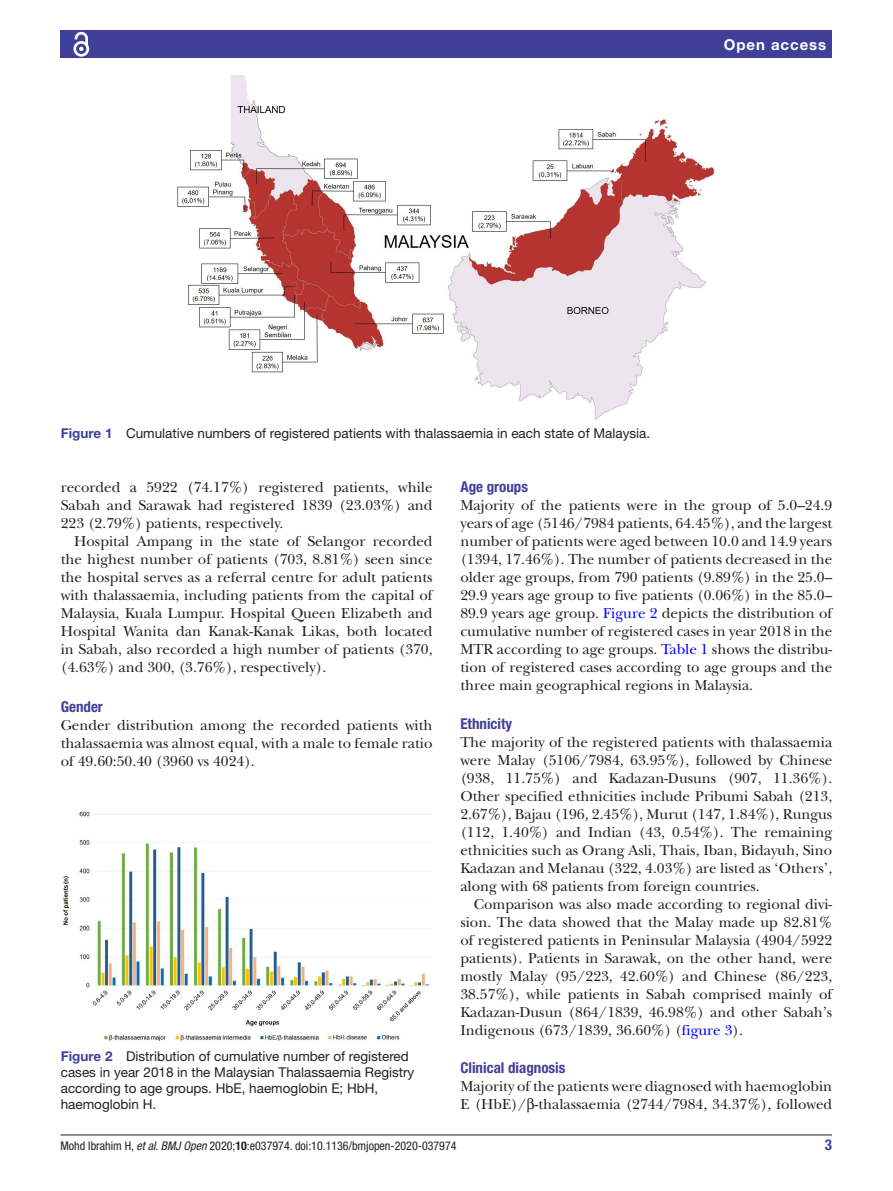
<style>
.page{position:relative;width:893px;height:1191px;background:#fff}
.page>*{position:absolute;margin:0;border:0;box-sizing:border-box;transform-origin:0 0}
.t1{font:15px/18px "New Baskerville";color:#231f20;text-align:justify}
.t2{font:700 condensed 15px "Helvetica Neue LT Std";color:#414099}
.t3{font:700 15px "Helvetica Neue LT Std";letter-spacing:.065em;color:#fff}
.t4{font:13.5px/16.2px "Helvetica Neue LT Std";color:#231f20}
.t5{font:condensed 12px "Helvetica Neue LT Std";color:#231f20}
.s1{font-weight:700;color:#414099}
.s2{color:#00f}
.s3{font-style:italic}
.s4{font-weight:700}
</style>
<div class="page">
<hr style="left:61px;top:1134px;width:771px;height:1px;background:#231f20">
<div style="left:61px;top:31px;width:771px;height:27px;background:#414099"></div>
<svg style="left:73px;top:31px;width:17px;height:26px"></svg>
<img style="left:177px;top:75px;width:538px;height:345px">
<img style="left:62px;top:810px;width:369px;height:231px">
<p class="t3" style="left:724px;top:35px;width:104px">Open access</p>
<p class="t4" style="left:61px;top:425px;width:591px"><span class="s1">Figure 1</span> Cumulative numbers of registered patients with thalassaemia in each state of Malaysia.</p>
<p class="t1" style="left:61px;top:478px;width:373px">recorded a 5922 (74.17%) registered patients, while Sabah and Sarawak had registered 1839 (23.03%) and 223 (2.79%) patients, respectively.</p>
<p class="t1" style="left:61px;top:532px;width:373px;text-indent:14px">Hospital Ampang in the state of Selangor recorded the highest number of patients (703, 8.81%) seen since the hospital serves as a referral centre for adult patients with thalassaemia, including patients from the capital of Malaysia, Kuala Lumpur. Hospital Queen Elizabeth and Hospital Wanita dan Kanak-Kanak Likas, both located in Sabah, also recorded a high number of patients (370, (4.63%) and 300, (3.76%), respectively).</p>
<p class="t2" style="left:61px;top:697px;width:44px">Gender</p>
<p class="t1" style="left:61px;top:716px;width:373px">Gender distribution among the recorded patients with thalassaemia was almost equal, with a male to female ratio of 49.60:50.40 (3960 vs 4024).</p>
<p class="t4" style="left:61px;top:1047px;width:355px"><span class="s1">Figure 2</span> Distribution of cumulative number of registered cases in year 2018 in the Malaysian Thalassaemia Registry according to age groups. HbE, haemoglobin E; HbH, haemoglobin H.</p>
<p class="t2" style="left:460px;top:478px;width:69px">Age groups</p>
<p class="t1" style="left:460px;top:496px;width:373px">Majority of the patients were in the group of 5.0–24.9 years of age (5146/7984 patients, 64.45%), and the largest number of patients were aged between 10.0 and 14.9 years (1394, 17.46%). The number of patients decreased in the older age groups, from 790 patients (9.89%) in the 25.0– 29.9 years age group to five patients (0.06%) in the 85.0– 89.9 years age group. <span class="s2">Figure 2</span> depicts the distribution of cumulative number of registered cases in year 2018 in the MTR according to age groups. <span class="s2">Table 1</span> shows the distribu&shy;tion of registered cases according to age groups and the three main geographical regions in Malaysia.</p>
<p class="t2" style="left:460px;top:714px;width:53px">Ethnicity</p>
<p class="t1" style="left:460px;top:733px;width:373px">The majority of the registered patients with thalassaemia were Malay (5106/7984, 63.95%), followed by Chinese (938, 11.75%) and Kadazan-Dusuns (907, 11.36%).<br>Other specified ethnicities include Pribumi Sabah (213, 2.67%), Bajau (196, 2.45%), Murut (147, 1.84%), Rungus (112, 1.40%) and Indian (43, 0.54%). The remaining ethnicities such as Orang Asli, Thais, Iban, Bidayuh, Sino Kadazan and Melanau (322, 4.03%) are listed as ‘Others’, along with 68 patients from foreign countries.</p>
<p class="t1" style="left:460px;top:895px;width:373px;text-indent:14px">Comparison was also made according to regional divi&shy;sion. The data showed that the Malay made up 82.81% of registered patients in Peninsular Malaysia (4904/5922 patients). Patients in Sarawak, on the other hand, were mostly Malay (95/223, 42.60%) and Chinese (86/223, 38.57%), while patients in Sabah comprised mainly of Kadazan-Dusun (864/1839, 46.98%) and other Sabah’s Indigenous (673/1839, 36.60%) (<span class="s2">figure 3</span>).</p>
<p class="t2" style="left:460px;top:1059px;width:107px">Clinical diagnosis</p>
<p class="t1" style="left:460px;top:1077px;width:373px">Majority of the patients were diagnosed with haemoglobin<br>E (HbE)/ -thalassaemia (2744/7984, 34.37%), followed</p>
<p class="t5" style="left:61px;top:1138px;width:398px">Mohd Ibrahim H, <span class="s3">et al</span>. <span class="s3">BMJ Open</span> 2020;<span class="s4">10</span>:e037974. doi:10.1136/bmjopen-2020-037974</p>
<p class="t2" style="left:825px;top:1135px;width:9px">3</p>
</div>
